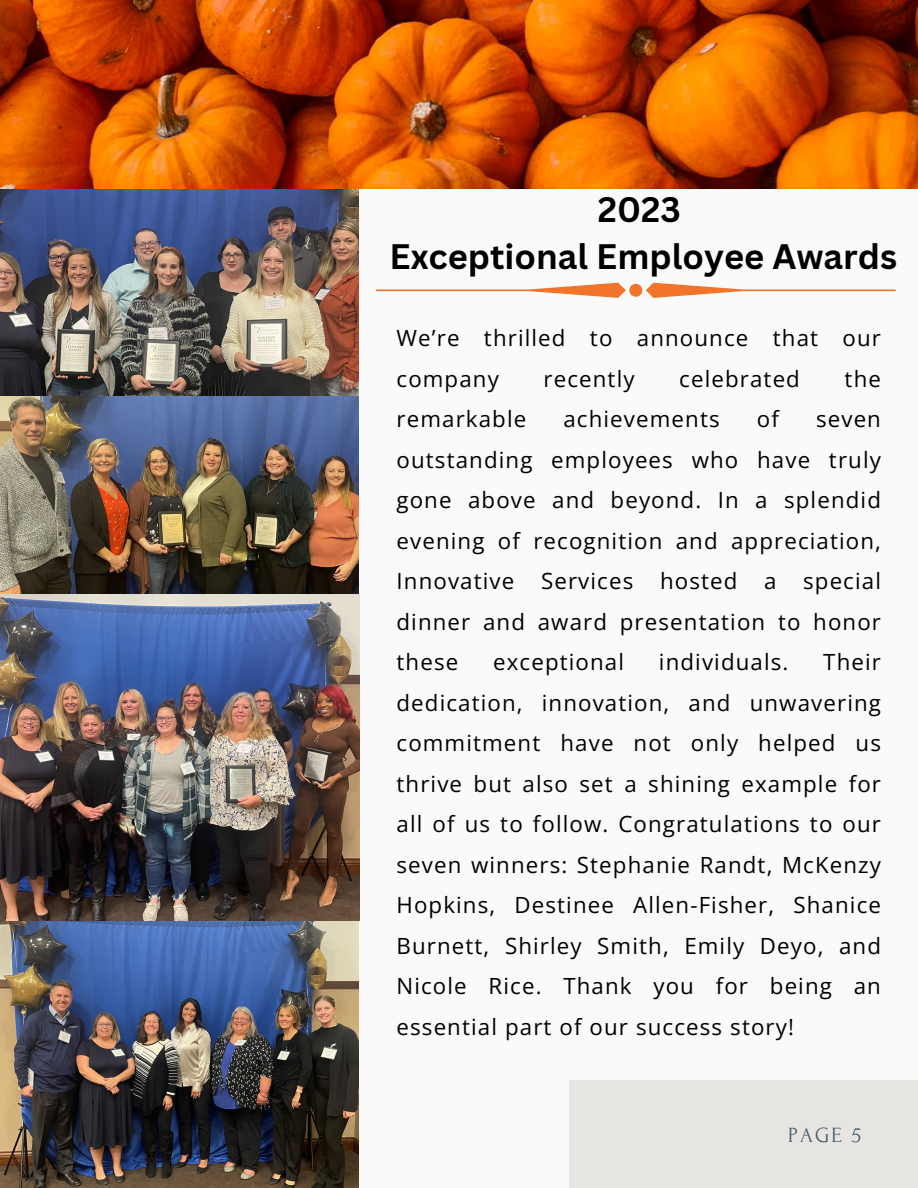
<style>
.page{position:relative;width:918px;height:1188px;background:#fafafa}
.page>*{position:absolute;margin:0;border:0;box-sizing:border-box;transform-origin:0 0}
.t1{font:700 34.5px "Canva Sans";color:#000}
.t2{font:22.35px/40.5px "Open Sans";letter-spacing:.05em;color:#000;text-align:justify}
.t3{font:21.6px "Forum";color:#435967}
</style>
<div class="page">
<div style="left:569px;top:1080px;width:349px;height:108px;background:#e6e5e2"></div>
<img style="left:0;top:188px;width:358px;height:209px">
<img style="left:0;top:0;width:918px;height:188px">
<svg style="left:376px;top:283px;width:520px;height:15px"></svg>
<img style="left:0;top:920px;width:359px;height:268px">
<img style="left:0;top:397px;width:359px;height:523px">
<p class="t1" style="left:598px;top:185px;width:84px">2023</p>
<p class="t1" style="left:390px;top:232px;width:509px">Exceptional Employee Awards</p>
<p class="t2" style="left:397px;top:318px;width:486px">We’re thrilled to announce that our company</p>
<p class="t2" style="left:544px;top:358px;width:93px">recently</p>
<p class="t2" style="left:679px;top:358px;width:122px">celebrated</p>
<p class="t2" style="left:845px;top:358px;width:38px">the</p>
<p class="t2" style="left:397px;top:399px;width:131px">remarkable</p>
<p class="t2" style="left:563px;top:399px;width:158px">achievements</p>
<p class="t2" style="left:757px;top:399px;width:24px">of</p>
<p class="t2" style="left:397px;top:399px;width:486px;text-indent:420px">seven outstanding employees who have truly gone above and beyond. In a splendid evening of recognition and appreciation, Innovative Services hosted a special dinner and award presentation to honor these</p>
<p class="t2" style="left:397px;top:642px;width:486px;text-indent:427px">Their dedication, innovation, and unwavering commitment have not only helped us thrive but also set a shining example for all of us to follow. Congratulations to our seven winners: Stephanie Randt, McKenzy Hopkins, Destinee Allen-Fisher, Shanice Burnett, Shirley Smith, Emily Deyo, and Nicole Rice. Thank you for being an essential part of our success story!</p>
<p class="t2" style="left:493px;top:642px;width:132px">exceptional</p>
<p class="t2" style="left:659px;top:642px;width:131px">individuals.</p>
<p class="t3" style="left:788px;top:1124px;width:75px">PAGE 5</p>
</div>
